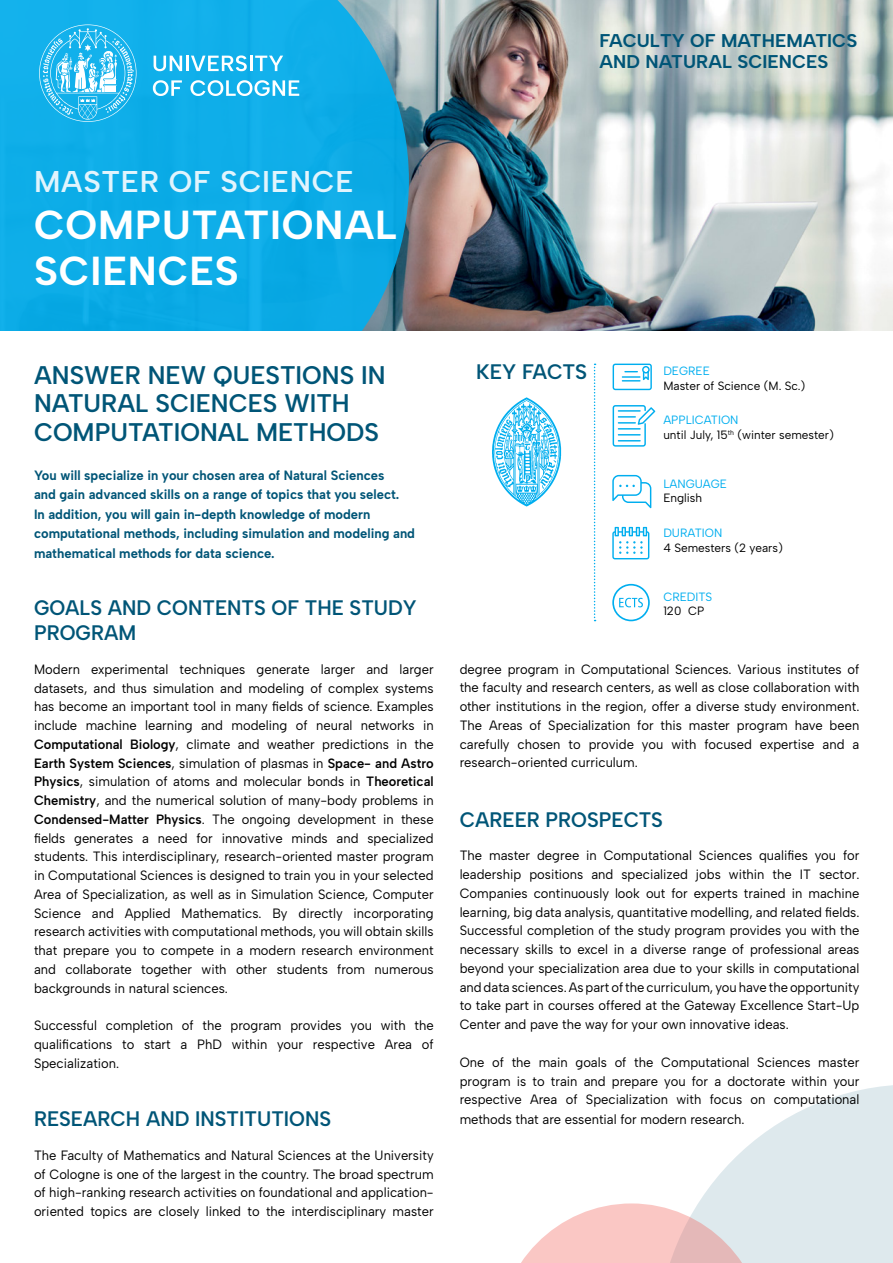
<style>
.page{position:relative;width:893px;height:1263px;background:#fff}
.page>*{position:absolute;margin:0;border:0;box-sizing:border-box;transform-origin:0 0}
.t1{font:700 40.5px/46.7px "Albert Sans";letter-spacing:.025em;color:#fff}
.t2{font:600 30px "Albert Sans";letter-spacing:.025em;color:#e1f4fd}
.t3{font:600 25.5px/28.5px "Albert Sans";color:#057}
.t4{font:600 21px/25.5px "Albert Sans";color:#057;scale:.96 1}
.t5{font:600 21px "Albert Sans";color:#057}
.t6{font:700 18.45px/20.5px "Albert Sans";letter-spacing:.005em;color:#057}
.t7{font:13.5px/18.8px "Albert Sans";color:#000;text-align:justify;scale:.96 1}
.t8{font:700 13.5px/19.5px "Albert Sans";color:#057;scale:.96 1}
.t9{font:12px/14.4px "Albert Sans";color:#000}
.t10{font:12px "Albert Sans";color:#00aeef}
.s1{font-weight:600}
.s2{color:#00aeef}
</style>
<div class="page">
<img style="left:409px;top:0;width:484px;height:331px">
<svg style="left:0;top:0;width:409px;height:331px;background:#13abe3"></svg>
<svg style="left:39px;top:24px;width:98px;height:98px;background:#46c1ef"></svg>
<svg style="left:154px;top:55px;width:129px;height:16px"></svg>
<svg style="left:153px;top:80px;width:29px;height:16px"></svg>
<svg style="left:190px;top:80px;width:109px;height:16px"></svg>
<svg style="left:521px;top:1085px;width:372px;height:178px"></svg>
<svg style="left:612px;top:584px;width:38px;height:37px"></svg>
<svg style="left:612px;top:527px;width:37px;height:32px"></svg>
<svg style="left:613px;top:364px;width:39px;height:26px"></svg>
<svg style="left:612px;top:475px;width:39px;height:33px"></svg>
<svg style="left:613px;top:405px;width:42px;height:42px"></svg>
<svg style="left:594px;top:364px;width:2px;height:257px"></svg>
<svg style="left:492px;top:397px;width:69px;height:109px"></svg>
<h3 class="t6" style="left:600px;top:31px;width:259px">FACULTY OF MATHEMATICS<br>AND NATURAL SCIENCES</h3>
<h2 class="t2" style="left:34px;top:163px;width:321px">MASTER OF SCIENCE</h2>
<h1 class="t1" style="left:34px;top:201px;width:364px">COMPUTATIONAL<br>SCIENCES</h1>
<h3 class="t3" style="left:34px;top:360px;width:353px">ANSWER NEW QUESTIONS IN<br>NATURAL SCIENCES WITH<br>COMPUTATIONAL METHODS</h3>
<p class="t8" style="left:34px;top:465px;width:398px">You will specialize in your chosen area of Natural Sciences<br>and gain advanced skills on a range of topics that you select.<br>In addition, you will gain in-depth knowledge of modern computational methods, including simulation and modeling and mathematical methods for data science.</p>
<h3 class="t4" style="left:34px;top:594px;width:400px">GOALS AND CONTENTS OF THE STUDY<br>PROGRAM</h3>
<p class="t7" style="left:34px;top:660px;width:418px">Modern experimental techniques generate larger and larger datasets, and thus simulation and modeling of complex systems has become an important tool in many fields of science. Examples include machine learning and modeling of neural networks in <span class="s1">Computational Biology</span>, climate and weather predictions in the <span class="s1">Earth System Sciences</span>, simulation of plasmas in <span class="s1">Space- and Astro Physics</span>, simulation of atoms and molecular bonds in <span class="s1">Theoretical Chemistry</span>, and the numerical solution of many-body problems in <span class="s1">Condensed-Matter Physics</span>. The ongoing development in these fields generates a need for innovative minds and specialized students. This interdisciplinary, research-oriented master program in Computational Sciences is designed to train you in your selected Area of Specialization, as well as in Simulation Science, Computer Science and Applied Mathematics. By directly incorporating research activities with computational methods, you will obtain skills that prepare you to compete in a modern research environment and collaborate together with other students from numerous backgrounds in natural sciences.</p>
<p class="t7" style="left:34px;top:1016px;width:418px">Successful completion of the program provides you with the qualifications to start a PhD within your respective Area of Specialization.</p>
<h3 class="t4" style="left:34px;top:1106px;width:311px">RESEARCH AND INSTITUTIONS</h3>
<p class="t7" style="left:34px;top:1146px;width:418px">The Faculty of Mathematics and Natural Sciences at the University of Cologne is one of the largest in the country. The broad spectrum of high-ranking research activities on foundational and application&shy;oriented topics are closely linked to the interdisciplinary master</p>
<h3 class="t5" style="left:476px;top:359px;width:113px">KEY FACTS</h3>
<p class="t10" style="left:663px;top:364px;width:48px">DEGREE</p>
<p class="t9" style="left:663px;top:378px;width:143px">Master of Science (M. Sc.)</p>
<p class="t9" style="left:663px;top:413px;width:172px"><span class="s2">APPLICATION<br></span>until July, 15<sup>th</sup> (winter semester)</p>
<p class="t10" style="left:663px;top:476px;width:65px">LANGUAGE</p>
<p class="t9" style="left:663px;top:491px;width:40px">English</p>
<p class="t10" style="left:663px;top:526px;width:60px">DURATION</p>
<p class="t9" style="left:663px;top:540px;width:121px">4 Semesters (2 years)</p>
<p class="t10" style="left:663px;top:589px;width:50px">CREDITS</p>
<p class="t9" style="left:663px;top:604px;width:42px">120 CP</p>
<p class="t7" style="left:460px;top:660px;width:418px">degree program in Computational Sciences. Various institutes of the faculty and research centers, as well as close collaboration with other institutions in the region, offer a diverse study environment.<br>The Areas of Specialization for this master program have been carefully chosen to provide you with focused expertise and a research-oriented curriculum.</p>
<h3 class="t4" style="left:460px;top:807px;width:213px">CAREER PROSPECTS</h3>
<p class="t7" style="left:460px;top:846px;width:418px">The master degree in Computational Sciences qualifies you for leadership positions and specialized jobs within the IT sector.<br>Companies continuously look out for experts trained in machine learning, big data analysis, quantitative modelling, and related fields.<br>Successful completion of the study program provides you with the necessary skills to excel in a diverse range of professional areas beyond your specialization area due to your skills in computational and data sciences. As part of the curriculum, you have the opportunity to take part in courses offered at the Gateway Excellence Start-Up Center and pave the way for your own innovative ideas.</p>
<p class="t7" style="left:460px;top:1052px;width:418px">One of the main goals of the Computational Sciences master program is to train and prepare you for a doctorate within your respective Area of Specialization with focus on computational methods that are essential for modern research.</p>
</div>
